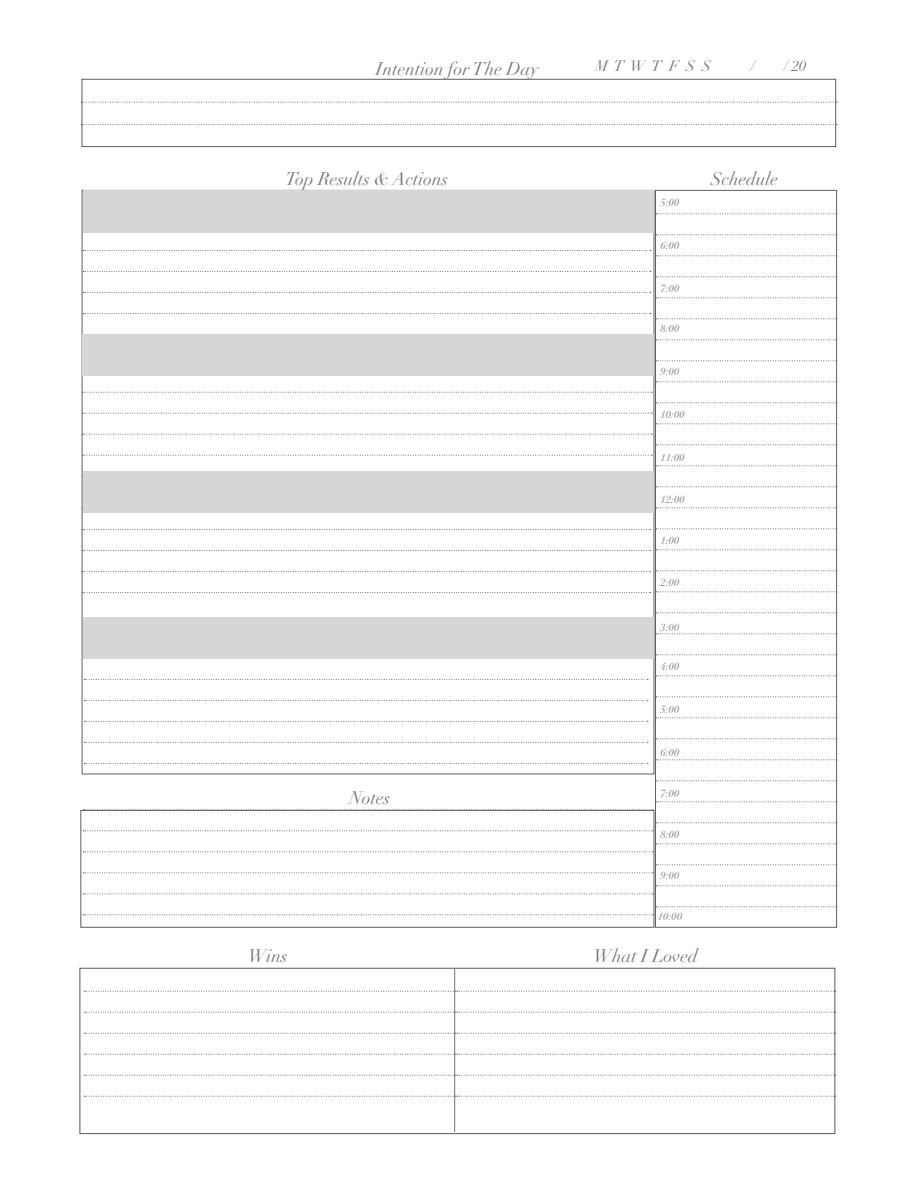
<style>
.page{position:relative;width:918px;height:1188px;background:#fff}
.page>*{position:absolute;margin:0;border:0;box-sizing:border-box;transform-origin:0 0}
.Planner_Headers{font:italic 18px "Didot";color:#76787b}
.t1{font:italic 15px "Didot LT Pro";color:#76787b}
.t2{font:italic 700 10.5px "Didot LT Pro";color:#9b9ca0}
</style>
<div class="page">
<div style="left:82px;top:79px;width:754px;height:68px;border:1px solid #5c5c5f"></div>
<svg style="left:82px;top:102px;width:753px;height:1px"></svg>
<svg style="left:82px;top:124px;width:753px;height:1px"></svg>
<div style="left:80px;top:968px;width:755px;height:166px;background:#fff;border:1px solid #5a5a5d"></div>
<svg style="left:84px;top:991px;width:752px;height:1px"></svg>
<svg style="left:84px;top:1012px;width:752px;height:1px"></svg>
<svg style="left:84px;top:1033px;width:752px;height:1px"></svg>
<svg style="left:84px;top:1054px;width:752px;height:1px"></svg>
<svg style="left:84px;top:1075px;width:752px;height:1px"></svg>
<svg style="left:84px;top:1096px;width:752px;height:1px"></svg>
<svg style="left:657px;top:213px;width:177px;height:1px"></svg>
<svg style="left:657px;top:234px;width:177px;height:1px"></svg>
<svg style="left:657px;top:339px;width:177px;height:1px"></svg>
<svg style="left:657px;top:360px;width:177px;height:1px"></svg>
<svg style="left:657px;top:381px;width:177px;height:1px"></svg>
<svg style="left:657px;top:402px;width:177px;height:1px"></svg>
<svg style="left:657px;top:423px;width:177px;height:1px"></svg>
<svg style="left:657px;top:444px;width:177px;height:1px"></svg>
<svg style="left:657px;top:465px;width:177px;height:1px"></svg>
<svg style="left:657px;top:486px;width:177px;height:1px"></svg>
<svg style="left:657px;top:507px;width:177px;height:1px"></svg>
<svg style="left:657px;top:528px;width:177px;height:1px"></svg>
<svg style="left:657px;top:549px;width:177px;height:1px"></svg>
<svg style="left:657px;top:570px;width:177px;height:1px"></svg>
<svg style="left:657px;top:591px;width:177px;height:1px"></svg>
<svg style="left:657px;top:612px;width:177px;height:1px"></svg>
<svg style="left:657px;top:633px;width:177px;height:1px"></svg>
<svg style="left:657px;top:654px;width:177px;height:1px"></svg>
<svg style="left:657px;top:675px;width:177px;height:1px"></svg>
<svg style="left:657px;top:696px;width:177px;height:1px"></svg>
<svg style="left:657px;top:717px;width:177px;height:1px"></svg>
<svg style="left:657px;top:738px;width:177px;height:1px"></svg>
<svg style="left:657px;top:759px;width:177px;height:1px"></svg>
<svg style="left:657px;top:780px;width:177px;height:1px"></svg>
<svg style="left:657px;top:801px;width:177px;height:1px"></svg>
<svg style="left:657px;top:822px;width:177px;height:1px"></svg>
<svg style="left:657px;top:843px;width:177px;height:1px"></svg>
<svg style="left:657px;top:864px;width:177px;height:1px"></svg>
<svg style="left:657px;top:885px;width:177px;height:1px"></svg>
<svg style="left:657px;top:906px;width:177px;height:1px"></svg>
<div style="left:655px;top:190px;width:182px;height:738px;border:1px solid #616164"></div>
<svg style="left:84px;top:679px;width:564px;height:1px"></svg>
<svg style="left:84px;top:700px;width:564px;height:1px"></svg>
<svg style="left:84px;top:721px;width:564px;height:1px"></svg>
<svg style="left:84px;top:742px;width:564px;height:1px"></svg>
<svg style="left:84px;top:763px;width:564px;height:1px"></svg>
<svg style="left:82px;top:529px;width:568px;height:1px"></svg>
<svg style="left:82px;top:550px;width:568px;height:1px"></svg>
<svg style="left:82px;top:571px;width:568px;height:1px"></svg>
<svg style="left:82px;top:592px;width:568px;height:1px"></svg>
<svg style="left:82px;top:392px;width:570px;height:1px"></svg>
<svg style="left:82px;top:413px;width:570px;height:1px"></svg>
<svg style="left:82px;top:434px;width:570px;height:1px"></svg>
<svg style="left:82px;top:455px;width:570px;height:1px"></svg>
<svg style="left:83px;top:250px;width:754px;height:6px"></svg>
<svg style="left:83px;top:271px;width:754px;height:6px"></svg>
<svg style="left:83px;top:292px;width:754px;height:6px"></svg>
<svg style="left:83px;top:313px;width:754px;height:6px"></svg>
<hr style="left:454px;top:969px;width:1px;height:163px;background:#727477">
<div style="left:80px;top:810px;width:574px;height:118px;border:1px solid #5c5c5f"></div>
<div style="left:82px;top:334px;width:571px;height:41px;background:#d5d6d8"></div>
<div style="left:83px;top:471px;width:570px;height:41px;background:#d5d6d8"></div>
<div style="left:83px;top:617px;width:570px;height:42px;background:#d5d6d8"></div>
<div style="left:83px;top:191px;width:570px;height:42px;background:#d5d6d8"></div>
<svg style="left:83px;top:809px;width:570px;height:1px"></svg>
<svg style="left:83px;top:830px;width:570px;height:1px"></svg>
<svg style="left:83px;top:851px;width:570px;height:1px"></svg>
<svg style="left:83px;top:872px;width:570px;height:1px"></svg>
<svg style="left:83px;top:893px;width:570px;height:1px"></svg>
<svg style="left:83px;top:914px;width:570px;height:1px"></svg>
<p class="Planner_Headers" style="left:376px;top:58px;width:164px">Intention for The Day</p>
<p class="t1" style="left:595px;top:57px;width:117px">M T W T F S S</p>
<p class="t1" style="left:751px;top:57px;width:6px">/</p>
<p class="t1" style="left:784px;top:57px;width:24px">/ 20</p>
<p class="Planner_Headers" style="left:285px;top:168px;width:164px">Top Results &amp; Actions</p>
<p class="Planner_Headers" style="left:711px;top:168px;width:68px">Schedule</p>
<p class="Planner_Headers" style="left:349px;top:787px;width:42px">Notes</p>
<p class="t2" style="left:660px;top:196px;width:21px">5:00</p>
<p class="t2" style="left:660px;top:239px;width:21px">6:00</p>
<p class="t2" style="left:660px;top:281px;width:21px">7:00</p>
<p class="t2" style="left:660px;top:322px;width:21px">8:00</p>
<p class="t2" style="left:660px;top:365px;width:21px">9:00</p>
<p class="t2" style="left:660px;top:408px;width:26px">10:00</p>
<p class="t2" style="left:660px;top:451px;width:26px">11:00</p>
<p class="t2" style="left:660px;top:492px;width:26px">12:00</p>
<p class="t2" style="left:660px;top:534px;width:21px">1:00</p>
<p class="t2" style="left:660px;top:576px;width:21px">2:00</p>
<p class="t2" style="left:660px;top:620px;width:21px">3:00</p>
<p class="t2" style="left:660px;top:660px;width:21px">4:00</p>
<p class="t2" style="left:660px;top:703px;width:21px">5:00</p>
<p class="t2" style="left:660px;top:746px;width:21px">6:00</p>
<p class="t2" style="left:660px;top:787px;width:21px">7:00</p>
<p class="t2" style="left:660px;top:828px;width:21px">8:00</p>
<p class="t2" style="left:660px;top:869px;width:21px">9:00</p>
<p class="t2" style="left:658px;top:910px;width:26px">10:00</p>
<p class="Planner_Headers" style="left:248px;top:944px;width:41px">Wins</p>
<p class="Planner_Headers" style="left:593px;top:944px;width:106px">What I Loved</p>
</div>
